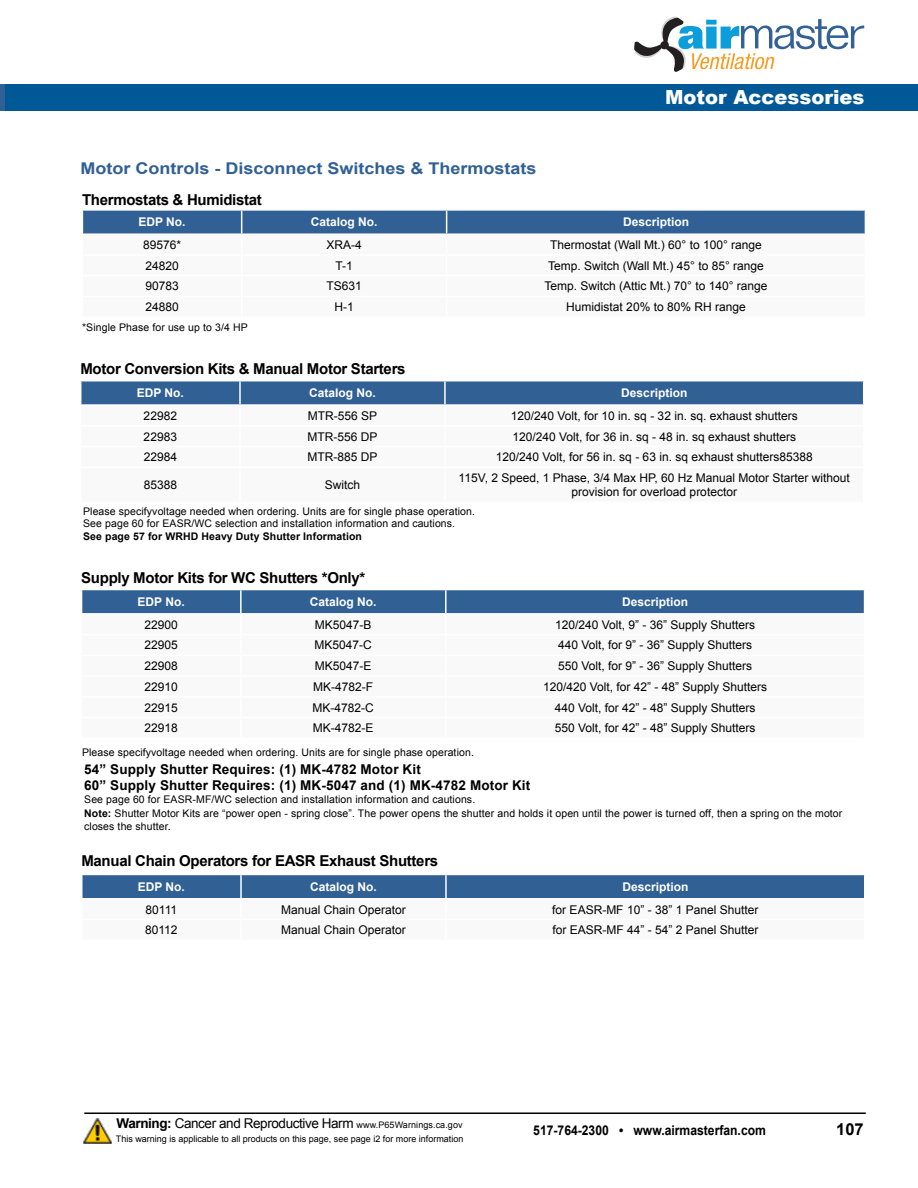
<style>
.page{position:relative;width:918px;height:1188px;background:#fff}
.page>*{position:absolute;margin:0;border:0;box-sizing:border-box;transform-origin:0 0}
.t1{font:900 19.5px "Arial";color:#fff}
.t2{font:700 16.5px "Arial";color:#000}
.t3{font:700 16.2px "Arial";color:#316094;scale:1.11 1}
.t4{font:700 15px "Arial";letter-spacing:-.02em;color:#000}
.t5{font:700 13.5px/16.2px "Arial";letter-spacing:.01em;color:#000}
.t6{font:13.5px "Arial";letter-spacing:-.03em;color:#000}
.t7{font:700 13.5px "Arial";letter-spacing:.01em;color:#000;scale:.9 1}
.t8{font:12px/14.4px "Arial";color:#000;text-align:center}
.t9{font:700 12px "Arial";color:#fff}
.t10{font:10.5px/13.5px "Arial";letter-spacing:.01em;color:#000}
.t11{font:700 10.5px "Arial";letter-spacing:.01em;color:#000}
.t12{font:9px "Arial";color:#000}
.s1{font-weight:700}
.s2{font-size:9px}
</style>
<div class="page">
<div style="left:0;top:84px;width:51px;height:27px;background:#316094"></div>
<div style="left:5px;top:84px;width:913px;height:27px;background:#005996"></div>
<hr style="left:84px;top:1112px;width:782px;height:2px;background:#000">
<svg style="left:634px;top:16px;width:230px;height:56px"></svg>
<img style="left:84px;top:1118px;width:28px;height:25px">
<svg style="left:82px;top:210px;width:784px;height:24px;background:#3d699a"></svg>
<svg style="left:80px;top:381px;width:784px;height:24px;background:#3d699a"></svg>
<svg style="left:81px;top:590px;width:784px;height:24px;background:#3d699a"></svg>
<div style="left:82px;top:875px;width:783px;height:23px;background:#316094"></div>
<h3 class="t3" style="left:81px;top:157px;width:412px">Motor Controls - Disconnect Switches &amp; Thermostats</h3>
<p class="t4" style="left:82px;top:190px;width:181px">Thermostats &amp; Humidistat</p>
<h1 class="t1" style="left:665px;top:83px;width:201px">Motor Accessories</h1>
<p class="t9" style="left:138px;top:214px;width:49px">EDP No.</p>
<p class="t9" style="left:311px;top:214px;width:68px">Catalog No.</p>
<p class="t9" style="left:623px;top:214px;width:68px">Description</p>
<p class="t8" style="left:143px;top:238px;width:40px">89576*</p>
<p class="t8" style="left:326px;top:238px;width:37px">XRA-4</p>
<p class="t8" style="left:550px;top:238px;width:213px">Thermostat (Wall Mt.) 60° to 100° range</p>
<p class="t8" style="left:145px;top:258px;width:35px">24820</p>
<p class="t8" style="left:335px;top:258px;width:19px">T-1</p>
<p class="t8" style="left:548px;top:258px;width:217px">Temp. Switch (Wall Mt.) 45° to 85° range</p>
<p class="t8" style="left:145px;top:279px;width:35px">90783</p>
<p class="t8" style="left:326px;top:279px;width:37px">TS631</p>
<p class="t8" style="left:545px;top:279px;width:225px">Temp. Switch (Attic Mt.) 70° to 140° range</p>
<p class="t8" style="left:145px;top:300px;width:35px">24880</p>
<p class="t8" style="left:334px;top:300px;width:21px">H-1</p>
<p class="t8" style="left:566px;top:300px;width:181px">Humidistat 20% to 80% RH range</p>
<p class="t10" style="left:82px;top:321px;width:167px">*Single Phase for use up to 3/4 HP</p>
<p class="t4" style="left:80px;top:359px;width:327px">Motor Conversion Kits &amp; Manual Motor Starters</p>
<p class="t9" style="left:137px;top:385px;width:49px">EDP No.</p>
<p class="t9" style="left:309px;top:385px;width:68px">Catalog No.</p>
<p class="t9" style="left:621px;top:385px;width:68px">Description</p>
<p class="t8" style="left:144px;top:409px;width:35px">22982</p>
<p class="t8" style="left:308px;top:409px;width:71px">MTR-556 SP</p>
<p class="t8" style="left:511px;top:409px;width:288px">120/240 Volt, for 10 in. sq - 32 in. sq. exhaust shutters</p>
<p class="t8" style="left:144px;top:429px;width:35px">22983</p>
<p class="t8" style="left:308px;top:429px;width:72px">MTR-556 DP</p>
<p class="t8" style="left:513px;top:429px;width:285px">120/240 Volt, for 36 in. sq - 48 in. sq exhaust shutters</p>
<p class="t8" style="left:144px;top:450px;width:35px">22984</p>
<p class="t8" style="left:308px;top:450px;width:72px">MTR-885 DP</p>
<p class="t8" style="left:496px;top:450px;width:318px">120/240 Volt, for 56 in. sq - 63 in. sq exhaust shutters85388</p>
<p class="t8" style="left:144px;top:478px;width:35px">85388</p>
<p class="t8" style="left:325px;top:478px;width:37px">Switch</p>
<p class="t8" style="left:459px;top:471px;width:393px">115V, 2 Speed, 1 Phase, 3/4 Max HP, 60 Hz Manual Motor Starter without provision for overload protector</p>
<p class="t10" style="left:83px;top:505px;width:393px;line-height:12.6px">Please specifyvoltage needed when ordering. Units are for single phase operation.<br>See page 60 for EASR/WC selection and installation information and cautions.</p>
<p class="t11" style="left:83px;top:529px;width:280px">See page 57 for WRHD Heavy Duty Shutter Information</p>
<p class="t4" style="left:81px;top:568px;width:286px">Supply Motor Kits for WC Shutters *Only*</p>
<p class="t9" style="left:138px;top:594px;width:49px">EDP No.</p>
<p class="t9" style="left:310px;top:594px;width:68px">Catalog No.</p>
<p class="t9" style="left:622px;top:594px;width:68px">Description</p>
<p class="t8" style="left:145px;top:617px;width:35px">22900</p>
<p class="t8" style="left:315px;top:617px;width:58px">MK5047-B</p>
<p class="t8" style="left:555px;top:617px;width:202px">120/240 Volt, 9” - 36” Supply Shutters</p>
<p class="t8" style="left:145px;top:638px;width:35px">22905</p>
<p class="t8" style="left:315px;top:638px;width:59px">MK5047-C</p>
<p class="t8" style="left:558px;top:638px;width:196px">440 Volt, for 9” - 36” Supply Shutters</p>
<p class="t8" style="left:145px;top:659px;width:35px">22908</p>
<p class="t8" style="left:315px;top:659px;width:58px">MK5047-E</p>
<p class="t8" style="left:558px;top:659px;width:196px">550 Volt, for 9” - 36” Supply Shutters</p>
<p class="t8" style="left:145px;top:680px;width:35px">22910</p>
<p class="t8" style="left:313px;top:680px;width:62px">MK-4782-F</p>
<p class="t8" style="left:543px;top:680px;width:226px">120/420 Volt, for 42” - 48” Supply Shutters</p>
<p class="t8" style="left:145px;top:700px;width:35px">22915</p>
<p class="t8" style="left:313px;top:700px;width:63px">MK-4782-C</p>
<p class="t8" style="left:555px;top:700px;width:202px">440 Volt, for 42” - 48” Supply Shutters</p>
<p class="t8" style="left:145px;top:721px;width:35px">22918</p>
<p class="t8" style="left:313px;top:721px;width:62px">MK-4782-E</p>
<p class="t8" style="left:555px;top:721px;width:202px">550 Volt, for 42” - 48” Supply Shutters</p>
<p class="t10" style="left:82px;top:745px;width:393px">Please specifyvoltage needed when ordering. Units are for single phase operation.</p>
<p class="t5" style="left:84px;top:761px;width:448px">54” Supply Shutter Requires: (1) MK-4782 Motor Kit<br>60” Supply Shutter Requires: (1) MK-5047 and (1) MK-4782 Motor Kit</p>
<p class="t10" style="left:84px;top:793px;width:760px">See page 60 for EASR-MF/WC selection and installation information and cautions.<br><span class="s1">Note:</span> Shutter Motor Kits are “power open - spring close”. The power opens the shutter and holds it open until the power is turned off, then a spring on the motor closes the shutter.</p>
<p class="t4" style="left:81px;top:851px;width:358px">Manual Chain Operators for EASR Exhaust Shutters</p>
<p class="t9" style="left:138px;top:879px;width:49px">EDP No.</p>
<p class="t9" style="left:310px;top:879px;width:68px">Catalog No.</p>
<p class="t9" style="left:622px;top:879px;width:68px">Description</p>
<p class="t8" style="left:146px;top:902px;width:33px">80111</p>
<p class="t8" style="left:281px;top:902px;width:126px">Manual Chain Operator</p>
<p class="t8" style="left:552px;top:902px;width:208px">for EASR-MF 10” - 38” 1 Panel Shutter</p>
<p class="t8" style="left:145px;top:923px;width:34px">80112</p>
<p class="t8" style="left:281px;top:923px;width:126px">Manual Chain Operator</p>
<p class="t8" style="left:552px;top:923px;width:208px">for EASR-MF 44” - 54” 2 Panel Shutter</p>
<p class="t6" style="left:117px;top:1114px;width:348px"><span class="s1">Warning:</span> Cancer and Reproductive Harm <span class="s2">www.P65Warnings.ca.gov</span></p>
<p class="t12" style="left:116px;top:1133px;width:349px">This warning is applicable to all products on this page, see page i2 for more information</p>
<p class="t7" style="left:533px;top:1122px;width:260px">517-764-2300 • www.airmasterfan.com</p>
<h2 class="t2" style="left:836px;top:1118px;width:29px">107</h2>
</div>
